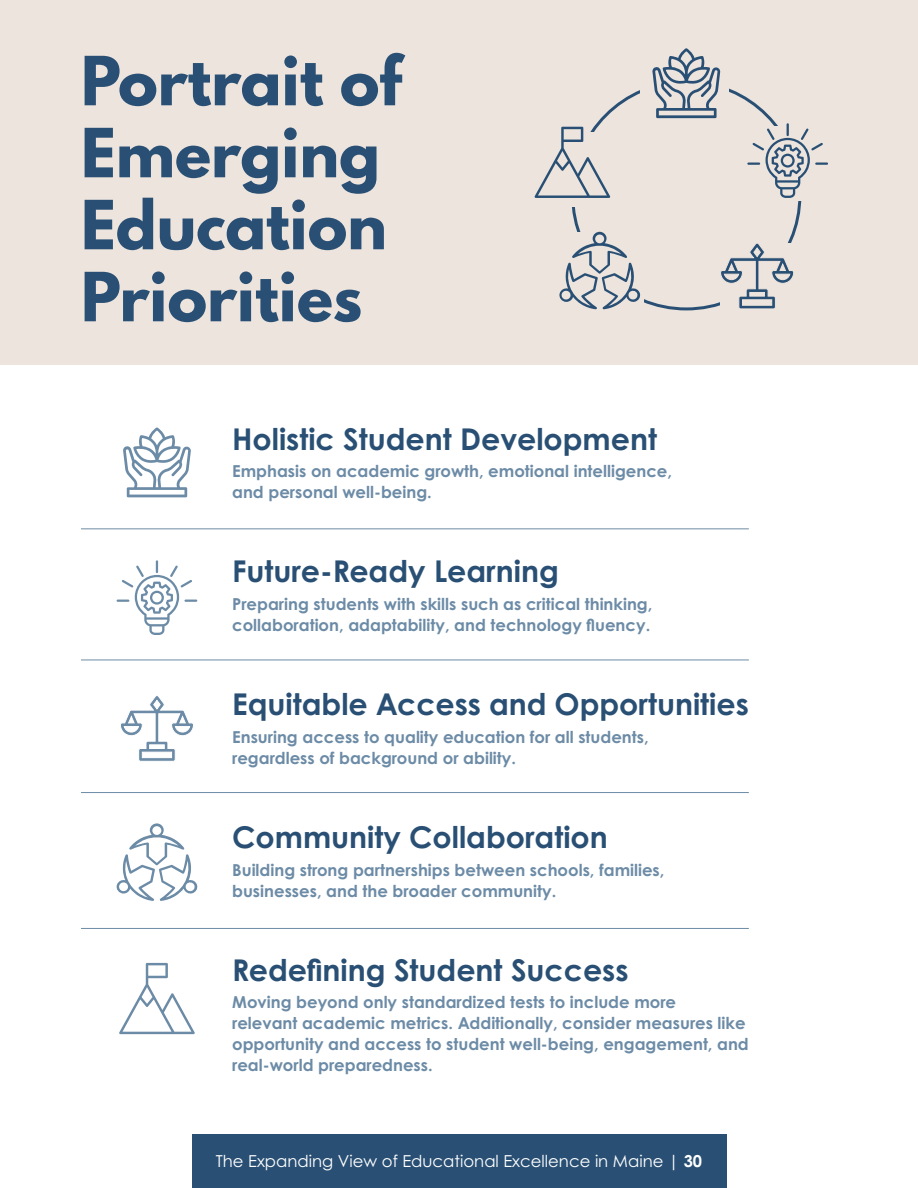
<style>
.page{position:relative;width:918px;height:1188px;background:#fff}
.page>*{position:absolute;margin:0;border:0;box-sizing:border-box;transform-origin:0 0}
.t1{font:700 60px/72px "League Spartan";color:#295074}
.t2{font:700 30px "Century Gothic Pro";color:#295074}
.t3{font:700 16.5px/21px "Century Gothic Pro";color:#6c8ba6}
.t4{font:16.5px "Century Gothic Pro";color:#fff}
.s1{font-weight:700}
</style>
<div class="page">
<div style="left:192px;top:1134px;width:534px;height:54px;background:#295074"></div>
<div style="left:0;top:0;width:918px;height:364px;background:#ede4de"></div>
<hr style="left:81px;top:528px;width:668px;height:1px;background:#6c8ba6">
<hr style="left:81px;top:660px;width:668px;height:1px;background:#6c8ba6">
<hr style="left:81px;top:792px;width:668px;height:1px;background:#6c8ba6">
<hr style="left:81px;top:928px;width:668px;height:1px;background:#6c8ba6">
<svg style="left:123px;top:427px;width:68px;height:70px"></svg>
<svg style="left:652px;top:48px;width:68px;height:70px"></svg>
<svg style="left:117px;top:560px;width:80px;height:75px"></svg>
<svg style="left:747px;top:123px;width:81px;height:75px"></svg>
<svg style="left:121px;top:696px;width:72px;height:65px"></svg>
<svg style="left:720px;top:242px;width:74px;height:67px"></svg>
<svg style="left:116px;top:823px;width:82px;height:78px"></svg>
<div style="left:152px;top:826px;width:9px;height:9px;background:#fff;border-radius:50%"></div>
<svg style="left:559px;top:231px;width:82px;height:78px"></svg>
<div style="left:595px;top:235px;width:9px;height:8px;background:#ede4de;border-radius:50%"></div>
<svg style="left:119px;top:963px;width:76px;height:71px"></svg>
<svg style="left:535px;top:127px;width:75px;height:71px"></svg>
<h1 class="t1" style="left:81px;top:44px;width:322px">Portrait of<br>Emerging<br>Education<br>Priorities</h1>
<h2 class="t2" style="left:232px;top:420px;width:426px">Holistic Student Development</h2>
<p class="t3" style="left:232px;top:461px;width:441px">Emphasis on academic growth, emotional intelligence, and personal well-being.</p>
<h2 class="t2" style="left:232px;top:553px;width:328px">Future-Ready Learning</h2>
<p class="t3" style="left:232px;top:593px;width:422px">Preparing students with skills such as critical thinking, collaboration, adaptability, and technology fluency.</p>
<h2 class="t2" style="left:232px;top:685px;width:518px">Equitable Access and Opportunities</h2>
<p class="t3" style="left:232px;top:726px;width:418px">Ensuring access to quality education for all students, regardless of background or ability.</p>
<h2 class="t2" style="left:232px;top:818px;width:377px">Community Collaboration</h2>
<p class="t3" style="left:232px;top:859px;width:434px">Building strong partnerships between schools, families, businesses, and the broader community.</p>
<h2 class="t2" style="left:232px;top:951px;width:398px">Redefining Student Success</h2>
<p class="t3" style="left:232px;top:992px;width:518px">Moving beyond only standardized tests to include more<br>relevant academic metrics. Additionally, consider measures like opportunity and access to student well-being, engagement, and real-world preparedness.</p>
<p class="t4" style="left:216px;top:1151px;width:488px">The Expanding View of Educational Excellence in Maine | <span class="s1">30</span></p>
</div>
